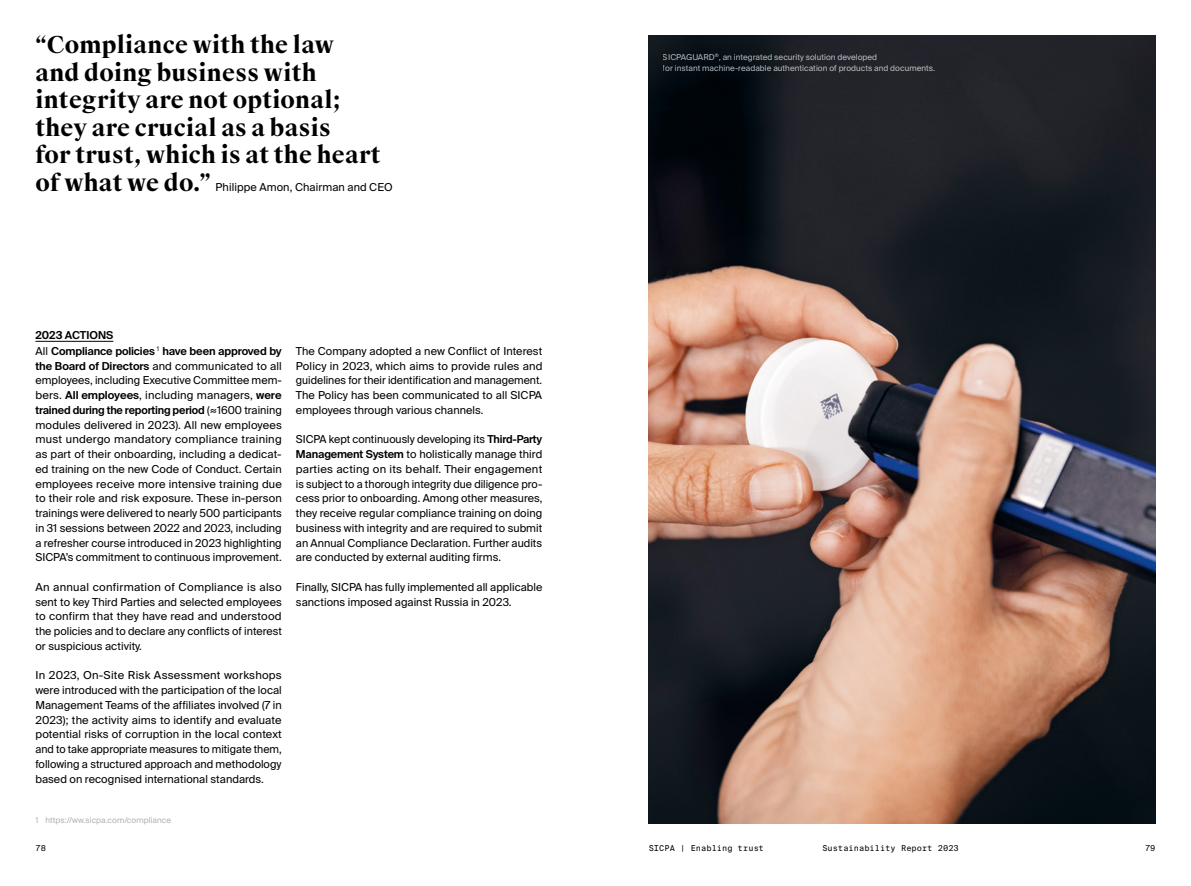
<style>
.page{position:relative;width:1191px;height:886px;background:#fff}
.page>*{position:absolute;margin:0;border:0;box-sizing:border-box;transform-origin:0 0}
.t1{font:700 23.12px/27.5px "Suisse Works";letter-spacing:.01em;color:#000}
.t2{font:11px/14.8px "Suisse Intl";letter-spacing:.005em;color:#000;text-align:justify}
.t3{font:600 11px/16px "Suisse Intl";letter-spacing:-.015em;color:#000}
.t4{font:8.12px/11.2px "Suisse Intl";letter-spacing:.005em;color:#fff}
.t5{font:8.12px "Suisse Intl Mono";color:#000}
.t6{font:8.12px "Suisse Intl";letter-spacing:.005em;color:#b3b2b2}
.s1{font-family:"Suisse Works";font-weight:700;font-size:23.12px}
.s2{font-weight:400}
.s3{font-weight:600}
</style>
<div class="page">
<hr style="left:35px;top:341px;width:78px;height:1px;background:#000">
<img style="left:648px;top:35px;width:507px;height:788px">
<h1 class="t1" style="left:35px;top:32px;width:347px">“Compliance with the law and doing business with integrity are not optional; they are crucial as a basis<br>for trust, which is at the heart</h1>
<p class="t2" style="left:35px;top:180px;width:359px"><span class="s1">of what we do.”</span> Philippe Amon, Chairman and CEO</p>
<p class="t3" style="left:35px;top:327px;width:248px">2023 ACTIONS<br><span class="s2">All</span> Compliance policies <sup>1</sup> have been approved by</p>
<p class="t2" style="left:35px;top:358px;width:248px"><span class="s3">the Board of Directors</span> and communicated to all employees, including Executive Committee mem&shy;bers. <span class="s3">All employees</span>, including managers, <span class="s3">were trained during the reporting period</span> (≈1600 training modules delivered in 2023). All new employees must undergo mandatory compliance training as part of their onboarding, including a dedicat&shy;ed training on the new Code of Conduct. Certain employees receive more intensive training due to their role and risk exposure. These in-person trainings were delivered to nearly 500 participants in 31 sessions between 2022 and 2023, including a refresher course introduced in 2023 highlighting SICPA’s commitment to continuous improvement.</p>
<p class="t2" style="left:35px;top:580px;width:248px">An annual confirmation of Compliance is also sent to key Third Parties and selected employees to confirm that they have read and understood the policies and to declare any conflicts of interest or suspicious activity.</p>
<p class="t2" style="left:35px;top:668px;width:248px">In 2023, On-Site Risk Assessment workshops were introduced with the participation of the local Management Teams of the affiliates involved (7 in 2023); the activity aims to identify and evaluate potential risks of corruption in the local context and to take appropriate measures to mitigate them, following a structured approach and methodology based on recognised international standards.</p>
<p class="t6" style="left:35px;top:816px;width:137px">1 https://ww.sicpa.com/compliance</p>
<p class="t2" style="left:296px;top:344px;width:248px">The Company adopted a new Conflict of Interest Policy in 2023, which aims to provide rules and guidelines for their identification and management.<br>The Policy has been communicated to all SICPA employees through various channels.</p>
<p class="t2" style="left:296px;top:432px;width:248px">SICPA kept continuously developing its <span class="s3">Third-Party Management System</span> to holistically manage third parties acting on its behalf. Their engagement is subject to a thorough integrity due diligence pro&shy;cess prior to onboarding. Among other measures, they receive regular compliance training on doing business with integrity and are required to submit an Annual Compliance Declaration. Further audits are conducted by external auditing firms.</p>
<p class="t2" style="left:296px;top:580px;width:248px">Finally, SICPA has fully implemented all applicable sanctions imposed against Russia in 2023.</p>
<p class="t4" style="left:663px;top:51px;width:274px">SICPAGUARD<sup>®</sup>, an integrated security solution developed<br>for instant machine-readable authentication of products and documents.</p>
<p class="t5" style="left:35px;top:843px;width:12px">78</p>
<p class="t5" style="left:648px;top:843px;width:117px">SICPA | Enabling trust</p>
<p class="t5" style="left:822px;top:843px;width:138px">Sustainability Report 2023</p>
<p class="t5" style="left:1145px;top:843px;width:12px">79</p>
</div>
